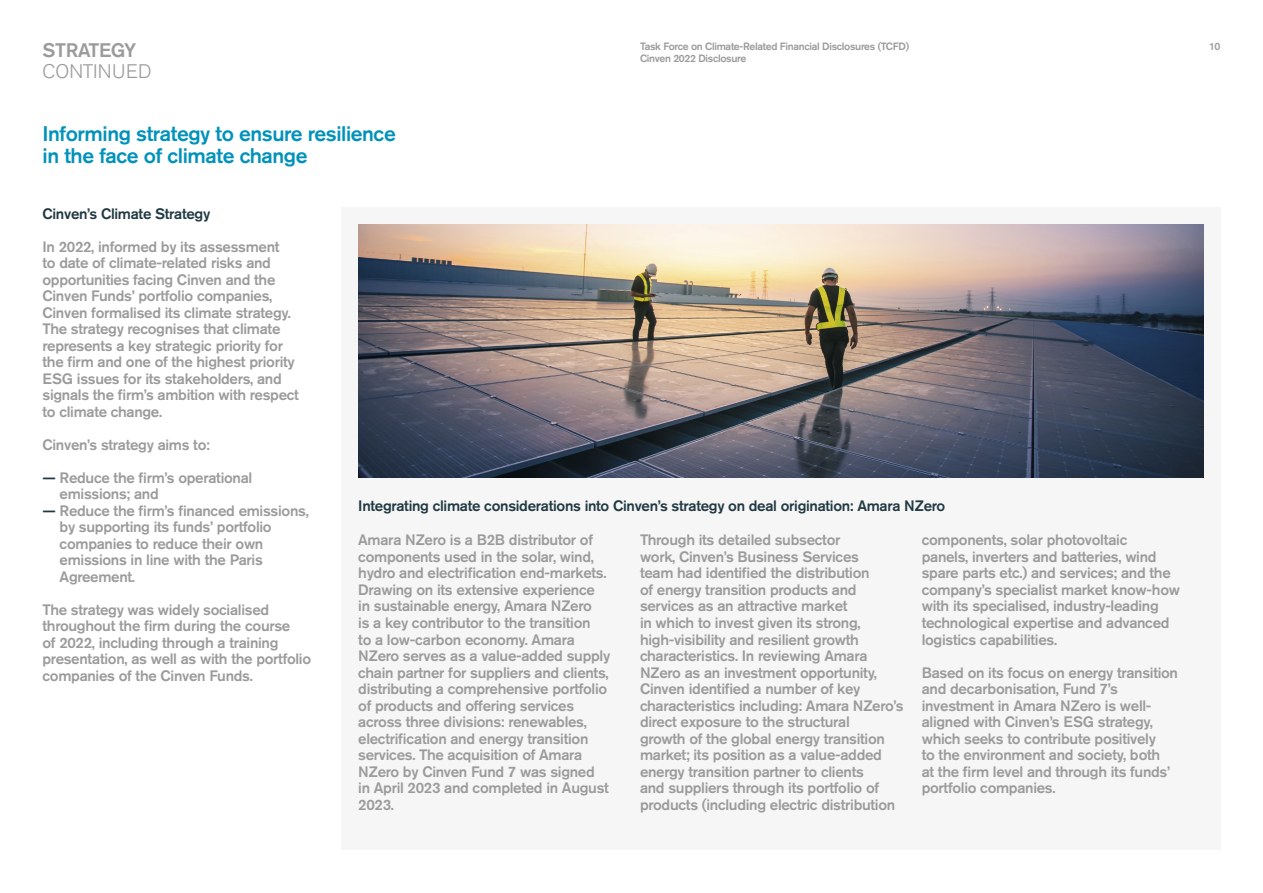
<style>
.page{position:relative;width:1263px;height:893px;background:#fff}
.page>*{position:absolute;margin:0;border:0;box-sizing:border-box;transform-origin:0 0}
.t1{font:500 21px/22.5px "Akzidenz Grotesk Pro";letter-spacing:-.02em;color:#0092bb}
.t2{font:300 19.5px "Akzidenz Grotesk Pro";letter-spacing:.01em;color:#9c9b9b}
.t3{font:500 19.5px "Akzidenz Grotesk Pro";letter-spacing:-.02em;color:#9c9b9b}
.t4{font:500 15px/16.5px "Akzidenz Grotesk Pro";letter-spacing:-.02em;color:#9c9b9b}
.t5{font:500 15px "Akzidenz Grotesk Pro";letter-spacing:-.02em;color:#213942}
.t6{font:500 10.5px/12px "Akzidenz Grotesk Pro";letter-spacing:-.03em;color:#9c9b9b}
.s1{color:#213942}
</style>
<div class="page">
<div style="left:341px;top:207px;width:879px;height:643px;background:#f6f6f6"></div>
<img style="left:358px;top:225px;width:845px;height:252px">
<h2 class="t3" style="left:43px;top:38px;width:95px">STRATEGY</h2>
<h2 class="t2" style="left:43px;top:59px;width:111px">CONTINUED</h2>
<h1 class="t1" style="left:43px;top:122px;width:355px">Informing strategy to ensure resilience in the face of climate change</h1>
<p class="t6" style="left:640px;top:41px;width:271px">Task Force on Climate-Related Financial Disclosures (TCFD)<br>Cinven 2022 Disclosure</p>
<p class="t6" style="left:1209px;top:41px;width:13px">10</p>
<p class="t5" style="left:43px;top:204px;width:169px">Cinven’s Climate Strategy</p>
<p class="t4" style="left:43px;top:238px;width:258px">In 2022, informed by its assessment<br>to date of climate-related risks and opportunities facing Cinven and the Cinven Funds’ portfolio companies, Cinven formalised its climate strategy.<br>The strategy recognises that climate represents a key strategic priority for the firm and one of the highest priority ESG issues for its stakeholders, and signals the firm’s ambition with respect to climate change.</p>
<p class="t4" style="left:43px;top:436px;width:169px">Cinven’s strategy aims to:</p>
<p class="t4" style="left:60px;top:469px;width:194px;text-indent:-17px"><span class="s1">—</span> Reduce the firm’s operational emissions; and</p>
<p class="t4" style="left:60px;top:502px;width:251px;text-indent:-17px"><span class="s1">—</span> Reduce the firm’s financed emissions, by supporting its funds’ portfolio companies to reduce their own emissions in line with the Paris<br>Agreement.</p>
<p class="t4" style="left:43px;top:601px;width:270px">The strategy was widely socialised throughout the firm during the course<br>of 2022, including through a training presentation, as well as with the portfolio companies of the Cinven Funds.</p>
<p class="t5" style="left:358px;top:496px;width:588px">Integrating climate considerations into Cinven’s strategy on deal origination: Amara NZero</p>
<p class="t4" style="left:640px;top:532px;width:265px">Through its detailed subsector<br>work, Cinven’s Business Services<br>team had identified the distribution<br>of energy transition products and services as an attractive market<br>in which to invest given its strong, high-visibility and resilient growth characteristics. In reviewing Amara NZero as an investment opportunity, Cinven identified a number of key characteristics including: Amara NZero’s direct exposure to the structural<br>growth of the global energy transition market; its position as a value-added energy transition partner to clients<br>and suppliers through its portfolio of products (including electric distribution</p>
<p class="t4" style="left:922px;top:532px;width:260px">components, solar photovoltaic<br>panels, inverters and batteries, wind spare parts etc.) and services; and the company’s specialist market know-how with its specialised, industry-leading technological expertise and advanced logistics capabilities.</p>
<p class="t4" style="left:358px;top:532px;width:253px">Amara NZero is a B2B distributor of components used in the solar, wind, hydro and electrification end-markets.<br>Drawing on its extensive experience in sustainable energy, Amara NZero<br>is a key contributor to the transition<br>to a low-carbon economy. Amara NZero serves as a value-added supply chain partner for suppliers and clients, distributing a comprehensive portfolio of products and offering services across three divisions: renewables, electrification and energy transition services. The acquisition of Amara NZero by Cinven Fund 7 was signed in April 2023 and completed in August 2023.</p>
<p class="t4" style="left:922px;top:664px;width:258px">Based on its focus on energy transition and decarbonisation, Fund 7’s investment in Amara NZero is well&shy;aligned with Cinven’s ESG strategy, which seeks to contribute positively<br>to the environment and society, both<br>at the firm level and through its funds’ portfolio companies.</p>
</div>
